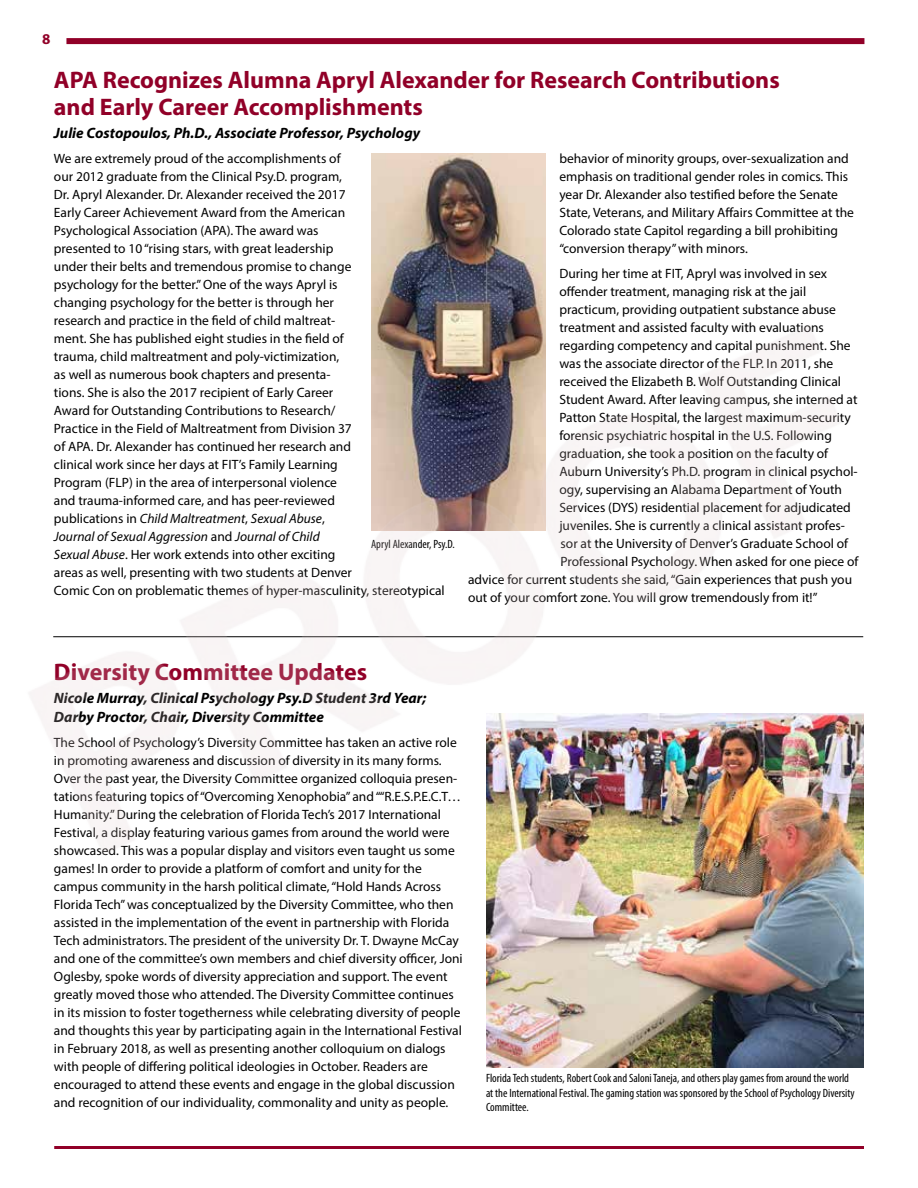
<style>
.page{position:relative;width:918px;height:1188px;background:#fff}
.page>*{position:absolute;margin:0;border:0;box-sizing:border-box;transform-origin:0 0}
.t1{font:700 24px/27px "Myriad Pro";color:#910028}
.t2{font:italic 700 15px/19.5px "Myriad Pro";color:#000}
.t3{font:700 15px "Myriad Pro";color:#910028}
.t4{font:13.5px/18px "Myriad Pro";color:#000}
.t5{font:condensed 12px/14.4px "Myriad Pro";color:#000}
.s1{font-style:italic}
</style>
<div class="page">
<hr style="left:54px;top:1146px;width:810px;height:3px;background:#910028">
<div style="left:66px;top:38px;width:798px;height:6px;background:#910028"></div>
<img style="left:371px;top:153px;width:175px;height:144px">
<img style="left:486px;top:891px;width:377px;height:176px">
<img style="left:30px;top:297px;width:834px;height:594px">
<p class="t3" style="left:42px;top:29px;width:10px">8</p>
<h1 class="t1" style="left:54px;top:66px;width:727px">APA Recognizes Alumna Apryl Alexander for Research Contributions and Early Career Accomplishments</h1>
<p class="t2" style="left:54px;top:123px;width:368px">Julie Costopoulos, Ph.D., Associate Professor, Psychology</p>
<p class="t4" style="left:54px;top:149px;width:392px">We are extremely proud of the accomplishments of<br>our 2012 graduate from the Clinical Psy.D. program,<br>Dr. Apryl Alexander. Dr. Alexander received the 2017<br>Early Career Achievement Award from the American<br>Psychological Association (APA). The award was<br>presented to 10 “rising stars, with great leadership<br>under their belts and tremendous promise to change<br>psychology for the better.” One of the ways Apryl is<br>changing psychology for the better is through her<br>research and practice in the field of child maltreat-<br>ment. She has published eight studies in the field of<br>trauma, child maltreatment and poly-victimization,<br>as well as numerous book chapters and presenta-<br>tions. She is also the 2017 recipient of Early Career<br>Award for Outstanding Contributions to Research/<br>Practice in the Field of Maltreatment from Division 37<br>of APA. Dr. Alexander has continued her research and<br>clinical work since her days at FIT’s Family Learning<br>Program (FLP) in the area of interpersonal violence<br>and trauma-informed care, and has peer-reviewed<br>publications in <span class="s1">Child Maltreatment</span>, <span class="s1">Sexual Abuse</span>,<br><span class="s1">Journal of Sexual Aggression</span> and <span class="s1">Journal of Child<br>Sexual Abuse</span>. Her work extends into other exciting<br>areas as well, presenting with two students at Denver<br>Comic Con on problematic themes of hyper-masculinity, stereotypical</p>
<p class="t4" style="left:559px;top:149px;width:296px">behavior of minority groups, over-sexualization and emphasis on traditional gender roles in comics. This year Dr. Alexander also testified before the Senate State, Veterans, and Military Affairs Committee at the Colorado state Capitol regarding a bill prohibiting “conversion therapy” with minors.</p>
<p class="t4" style="left:559px;top:264px;width:269px">During her time at FIT, Apryl was involved in sex</p>
<p class="t4" style="left:559px;top:282px;width:248px">offender treatment, managing risk at the jail</p>
<p class="t4" style="left:559px;top:300px;width:278px">practicum, providing outpatient substance abuse</p>
<p class="t4" style="left:559px;top:318px;width:266px">treatment and assisted faculty with evaluations</p>
<p class="t4" style="left:559px;top:336px;width:293px">regarding competency and capital punishment. She</p>
<p class="t4" style="left:559px;top:354px;width:275px">was the associate director of the FLP. In 2011, she</p>
<p class="t4" style="left:559px;top:372px;width:283px">received the Elizabeth B. Wolf Outstanding Clinical</p>
<p class="t4" style="left:559px;top:390px;width:300px">Student Award. After leaving campus, she interned at</p>
<p class="t4" style="left:559px;top:408px;width:293px">Patton State Hospital, the largest maximum-security</p>
<p class="t4" style="left:559px;top:426px;width:274px">forensic psychiatric hospital in the U.S. Following</p>
<p class="t4" style="left:559px;top:444px;width:270px">graduation, she took a position on the faculty of</p>
<p class="t4" style="left:559px;top:462px;width:300px">Auburn University’s Ph.D. program in clinical psychol-</p>
<p class="t4" style="left:559px;top:480px;width:284px">ogy, supervising an Alabama Department of Youth</p>
<p class="t4" style="left:559px;top:498px;width:293px">Services (DYS) residential placement for adjudicated</p>
<p class="t4" style="left:559px;top:516px;width:287px">juveniles. She is currently a clinical assistant profes-</p>
<p class="t4" style="left:561px;top:534px;width:289px">sor at the University of Denver’s Graduate School of</p>
<p class="t4" style="left:561px;top:552px;width:299px">Professional Psychology. When asked for one piece of</p>
<p class="t4" style="left:468px;top:570px;width:386px">advice for current students she said, “Gain experiences that push you</p>
<p class="t4" style="left:468px;top:588px;width:351px">out of your comfort zone. You will grow tremendously from it!”</p>
<p class="t5" style="left:371px;top:536px;width:85px">Apryl Alexander, Psy.D.</p>
<h1 class="t1" style="left:54px;top:657px;width:315px">Diversity Committee Updates</h1>
<p class="t2" style="left:54px;top:687px;width:374px">Nicole Murray, Clinical Psychology Psy.D Student 3rd Year;<br>Darby Proctor, Chair, Diversity Committee</p>
<p class="t4" style="left:54px;top:733px;width:410px">The School of Psychology’s Diversity Committee has taken an active role in promoting awareness and discussion of diversity in its many forms.<br>Over the past year, the Diversity Committee organized colloquia presen&shy;tations featuring topics of “Overcoming Xenophobia” and ““R.E.S.P.E.C.T… Humanity.” During the celebration of Florida Tech’s 2017 International Festival, a display featuring various games from around the world were showcased. This was a popular display and visitors even taught us some games! In order to provide a platform of comfort and unity for the campus community in the harsh political climate, “Hold Hands Across Florida Tech” was conceptualized by the Diversity Committee, who then assisted in the implementation of the event in partnership with Florida Tech administrators. The president of the university Dr. T. Dwayne McCay and one of the committee’s own members and chief diversity officer, Joni Oglesby, spoke words of diversity appreciation and support. The event greatly moved those who attended. The Diversity Committee continues in its mission to foster togetherness while celebrating diversity of people and thoughts this year by participating again in the International Festival in February 2018, as well as presenting another colloquium on dialogs with people of differing political ideologies in October. Readers are encouraged to attend these events and engage in the global discussion and recognition of our individuality, commonality and unity as people.</p>
<p class="t5" style="left:486px;top:1071px;width:370px">Florida Tech students, Robert Cook and Saloni Taneja, and others play games from around the world at the International Festival. The gaming station was sponsored by the School of Psychology Diversity<br>Committee.</p>
</div>
